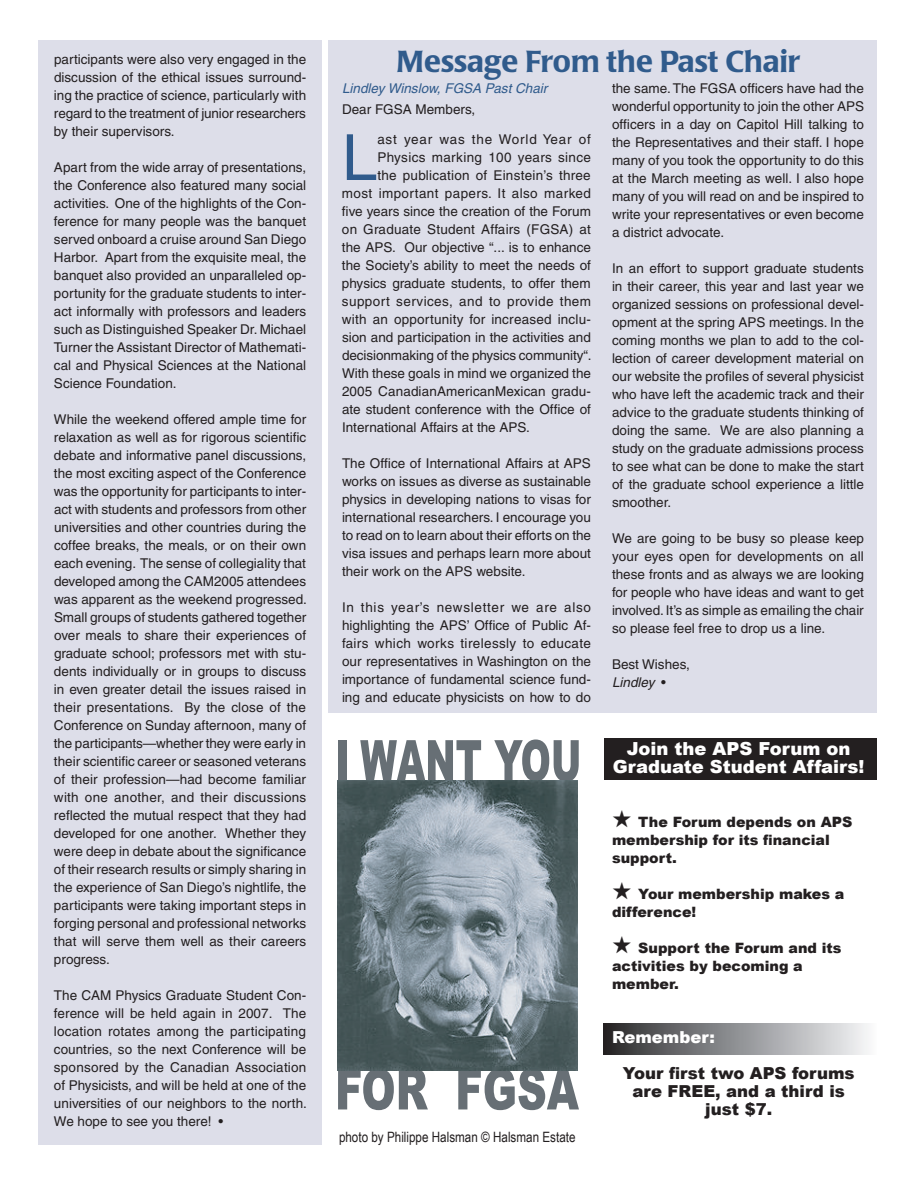
<style>
.page{position:relative;width:918px;height:1188px;background:#fff}
.page>*{position:absolute;margin:0;border:0;box-sizing:border-box;transform-origin:0 0}
.t1{font:63.6px "Helvetica";color:#305b8c}
.t2{font:500 30px "Poppl Laudatio";color:#305b8c}
.t3{font:900 18px/18px "Arial";color:#fff;text-align:center}
.t4{font:900 16.5px/18px "Arial";color:#231f20;text-align:center}
.t5{font:900 16.5px "Arial";color:#fff}
.t6{font:900 14.25px/18px "Arial";color:#231f20}
.t7{font:14.25px "Arial Narrow";color:#231f20}
.t8{font:13.5px/18px "Helvetica";color:#231f20;text-align:justify}
.t9{font:13.5px "Helvetica";letter-spacing:.03em;color:#231f20}
.t10{font:13.5px "Helvetica";letter-spacing:.02em;color:#231f20}
.t11{font:italic 13.5px "Helvetica";color:#305b8c}
.t12{font:13.5px "Helvetica";letter-spacing:.025em;color:#231f20}
.t13{font:13.5px "Helvetica";letter-spacing:.055em;color:#231f20}
.s1{font-style:italic}
</style>
<div class="page">
<div style="left:604px;top:1023px;width:273px;height:31px;background:linear-gradient(to right,#2b2b2d,#fafcfe)"></div>
<div style="left:604px;top:739px;width:273px;height:41px;background:#231f20"></div>
<div style="left:39px;top:41px;width:283px;height:1104px;background:#dddee9"></div>
<div style="left:328px;top:40px;width:550px;height:673px;background:#dddee9"></div>
<svg style="left:338px;top:1070px;width:90px;height:40px"></svg>
<svg style="left:458px;top:1070px;width:121px;height:40px"></svg>
<div style="left:338px;top:740px;width:8px;height:41px;background:#676f75"></div>
<svg style="left:360px;top:740px;width:121px;height:41px"></svg>
<svg style="left:494px;top:739px;width:85px;height:42px"></svg>
<img style="left:337px;top:781px;width:241px;height:289px">
<p class="t8" style="left:54px;top:51px;width:254px">participants were also very engaged in the discussion of the ethical issues surround&shy;ing the practice of science, particularly with regard to the treatment of junior researchers by their supervisors.</p>
<p class="t8" style="left:54px;top:159px;width:254px">Apart from the wide array of presentations, the Conference also featured many social activities. One of the highlights of the Con&shy;ference for many people was the banquet served onboard a cruise around San Diego Harbor. Apart from the exquisite meal, the banquet also provided an unparalleled op&shy;portunity for the graduate students to inter&shy;act informally with professors and leaders such as Distinguished Speaker Dr. Michael Turner the Assistant Director of Mathemati&shy;cal and Physical Sciences at the National Science Foundation.</p>
<p class="t8" style="left:54px;top:411px;width:255px">While the weekend offered ample time for relaxation as well as for rigorous scientific debate and informative panel discussions, the most exciting aspect of the Conference was the opportunity for participants to inter&shy;act with students and professors from other universities and other countries during the coffee breaks, the meals, or on their own each evening. The sense of collegiality that developed among the CAM2005 attendees was apparent as the weekend progressed.<br>Small groups of students gathered together over meals to share their experiences of graduate school; professors met with stu&shy;dents individually or in groups to discuss in even greater detail the issues raised in their presentations. By the close of the Conference on Sunday afternoon, many of the participants—whether they were early in their scientific career or seasoned veterans of their profession—had become familiar with one another, and their discussions reflected the mutual respect that they had developed for one another. Whether they were deep in debate about the significance of their research results or simply sharing in the experience of San Diego’s nightlife, the participants were taking important steps in forging personal and professional networks that will serve them well as their careers progress.</p>
<p class="t8" style="left:54px;top:987px;width:255px">The CAM Physics Graduate Student Con&shy;ference will be held again in 2007. The location rotates among the participating countries, so the next Conference will be sponsored by the Canadian Association of Physicists, and will be held at one of the universities of our neighbors to the north.<br>We hope to see you there! •</p>
<h2 class="t2" style="left:397px;top:44px;width:405px">Message From the Past Chair</h2>
<p class="t11" style="left:342px;top:81px;width:207px">Lindley Winslow, FGSA Past Chair</p>
<p class="t8" style="left:342px;top:100px;width:135px">Dear FGSA Members,</p>
<h1 class="t1" style="left:342px;top:121px;width:37px">L</h1>
<p class="t13" style="left:377px;top:131px;width:215px">ast year was the World Year of</p>
<p class="t12" style="left:377px;top:149px;width:215px">Physics marking 100 years since</p>
<p class="t10" style="left:377px;top:167px;width:215px">the publication of Einstein’s three</p>
<p class="t9" style="left:342px;top:185px;width:251px">most important papers. It also marked</p>
<p class="t8" style="left:342px;top:202px;width:250px">five years since the creation of the Forum</p>
<p class="t8" style="left:342px;top:220px;width:250px">on Graduate Student Affairs (FGSA) at</p>
<p class="t8" style="left:342px;top:238px;width:251px">the APS. Our objective “... is to enhance</p>
<p class="t8" style="left:342px;top:256px;width:250px">the Society’s ability to meet the needs of</p>
<p class="t8" style="left:342px;top:274px;width:250px">physics graduate students, to offer them</p>
<p class="t9" style="left:342px;top:293px;width:251px">support services, and to provide them</p>
<p class="t8" style="left:342px;top:310px;width:251px">with an opportunity for increased inclu-</p>
<p class="t8" style="left:342px;top:328px;width:251px">sion and participation in the activities and</p>
<p class="t8" style="left:342px;top:346px;width:251px">decisionmaking of the physics community“.</p>
<p class="t8" style="left:342px;top:364px;width:251px">With these goals in mind we organized the</p>
<p class="t8" style="left:342px;top:382px;width:251px">2005 CanadianAmericanMexican gradu-</p>
<p class="t8" style="left:342px;top:400px;width:251px">ate student conference with the Office of</p>
<p class="t8" style="left:342px;top:418px;width:190px">International Affairs at the APS.</p>
<p class="t8" style="left:342px;top:454px;width:251px">The Office of International Affairs at APS works on issues as diverse as sustainable physics in developing nations to visas for international researchers. I encourage you to read on to learn about their efforts on the visa issues and perhaps learn more about their work on the APS website.</p>
<p class="t8" style="left:342px;top:598px;width:251px">In this year’s newsletter we are also highlighting the APS’ Office of Public Af&shy;fairs which works tirelessly to educate our representatives in Washington on the importance of fundamental science fund&shy;ing and educate physicists on how to do</p>
<p class="t7" style="left:339px;top:1129px;width:238px">photo by Philippe Halsman © Halsman Estate</p>
<p class="t8" style="left:612px;top:79px;width:254px">the same. The FGSA officers have had the wonderful opportunity to join the other APS officers in a day on Capitol Hill talking to the Representatives and their staff. I hope many of you took the opportunity to do this at the March meeting as well. I also hope many of you will read on and be inspired to write your representatives or even become a district advocate.</p>
<p class="t8" style="left:612px;top:259px;width:254px">In an effort to support graduate students in their career, this year and last year we organized sessions on professional devel&shy;opment at the spring APS meetings. In the coming months we plan to add to the col&shy;lection of career development material on our website the profiles of several physicist who have left the academic track and their advice to the graduate students thinking of doing the same. We are also planning a study on the graduate admissions process to see what can be done to make the start of the graduate school experience a little smoother.</p>
<p class="t8" style="left:612px;top:529px;width:254px">We are going to be busy so please keep your eyes open for developments on all these fronts and as always we are looking for people who have ideas and want to get involved. It’s as simple as emailing the chair so please feel free to drop us a line.</p>
<p class="t8" style="left:612px;top:655px;width:80px">Best Wishes,<br><span class="s1">Lindley</span> •</p>
<h3 class="t3" style="left:613px;top:739px;width:253px">Join the APS Forum on<br>Graduate Student Affairs!</h3>
<p class="t6" style="left:612px;top:813px;width:242px">★ The Forum depends on APS membership for its financial support.</p>
<p class="t6" style="left:612px;top:885px;width:234px">★ Your membership makes a difference!</p>
<p class="t6" style="left:612px;top:939px;width:231px">★ Support the Forum and its activities by becoming a member.</p>
<p class="t5" style="left:612px;top:1026px;width:104px">Remember:</p>
<p class="t4" style="left:623px;top:1064px;width:233px">Your first two APS forums are FREE, and a third is just $7.</p>
</div>
